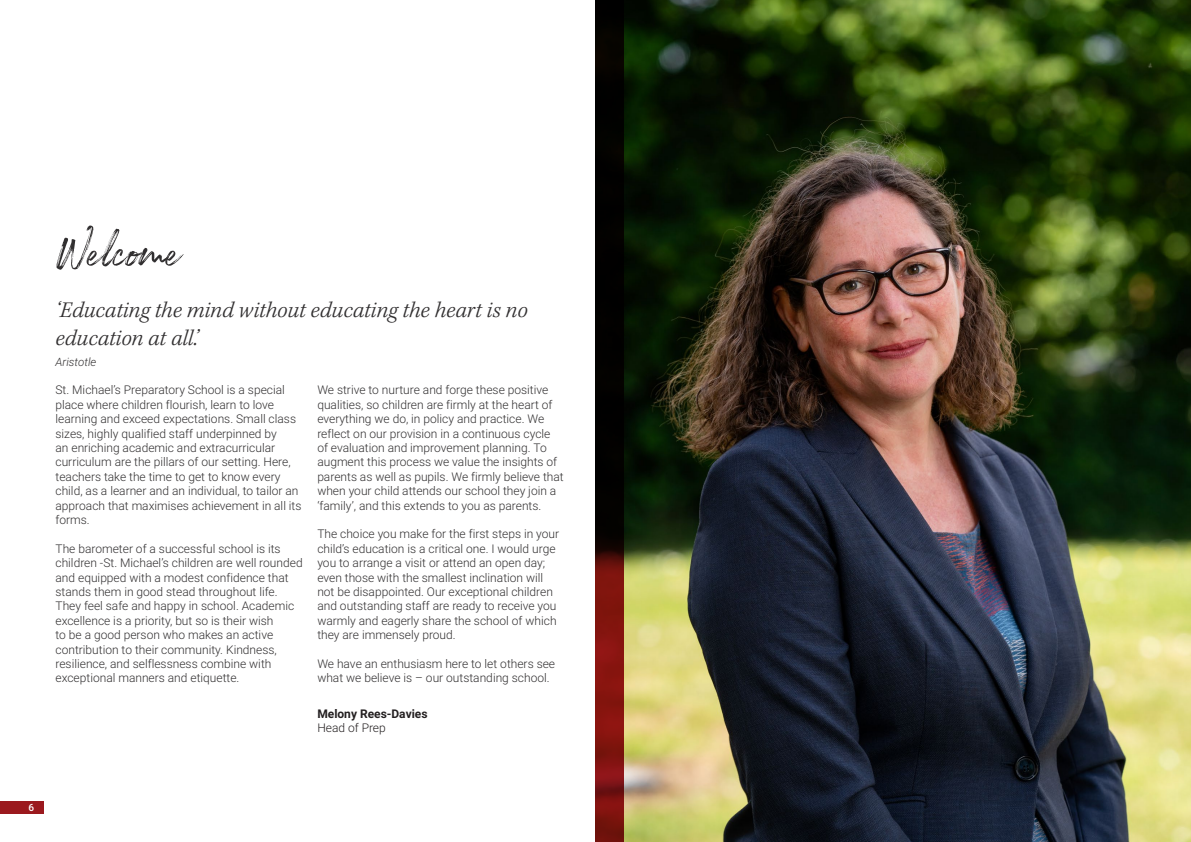
<style>
.page{position:relative;width:1191px;height:842px;background:#fff}
.page>*{position:absolute;margin:0;border:0;box-sizing:border-box;transform-origin:0 0}
.t1{font:50px "Rockness";color:#312f30}
.t2{font:italic 300 23px/27.6px "Kepler Std";color:#312f30}
.t3{font:300 12px/14.4px "Roboto";color:#312f30}
.t4{font:700 12px "Roboto";color:#231f20}
.t5{font:300 12px "Roboto";color:#231f20}
.t6{font:italic 300 11.5px "Roboto";color:#312f30}
.t7{font:500 10px "Roboto";color:#fff}
</style>
<div class="page">
<div style="left:0;top:801px;width:44px;height:13px;background:#9b191e"></div>
<img style="left:624px;top:0;width:567px;height:842px">
<svg style="left:595px;top:0;width:29px;height:842px;background:#2d0705"></svg>
<p class="t1" style="left:56px;top:218px;width:127px">Welcome</p>
<p class="t2" style="left:56px;top:297px;width:474px">‘Educating the mind without educating the heart is no education at all.’</p>
<p class="t6" style="left:56px;top:353px;width:42px">Aristotle</p>
<p class="t3" style="left:56px;top:382px;width:247px">St. Michael’s Preparatory School is a special place where children flourish, learn to love learning and exceed expectations. Small class sizes, highly qualified staff underpinned by<br>an enriching academic and extracurricular curriculum are the pillars of our setting. Here, teachers take the time to get to know every child, as a learner and an individual, to tailor an approach that maximises achievement in all its forms.</p>
<p class="t3" style="left:56px;top:541px;width:249px">The barometer of a successful school is its children -St. Michael’s children are well rounded and equipped with a modest confidence that stands them in good stead throughout life.<br>They feel safe and happy in school. Academic excellence is a priority, but so is their wish<br>to be a good person who makes an active contribution to their community. Kindness, resilience, and selflessness combine with exceptional manners and etiquette.</p>
<p class="t3" style="left:317px;top:382px;width:248px">We strive to nurture and forge these positive qualities, so children are firmly at the heart of everything we do, in policy and practice. We reflect on our provision in a continuous cycle of evaluation and improvement planning. To augment this process we value the insights of parents as well as pupils. We firmly believe that when your child attends our school they join a ‘family’, and this extends to you as parents.</p>
<p class="t3" style="left:317px;top:526px;width:243px">The choice you make for the first steps in your child’s education is a critical one. I would urge you to arrange a visit or attend an open day; even those with the smallest inclination will not be disappointed. Our exceptional children and outstanding staff are ready to receive you warmly and eagerly share the school of which they are immensely proud.</p>
<p class="t3" style="left:317px;top:656px;width:239px">We have an enthusiasm here to let others see what we believe is – our outstanding school.</p>
<p class="t4" style="left:317px;top:705px;width:112px">Melony Rees-Davies</p>
<p class="t5" style="left:317px;top:719px;width:70px">Head of Prep</p>
<p class="t7" style="left:28px;top:800px;width:7px">6</p>
</div>
